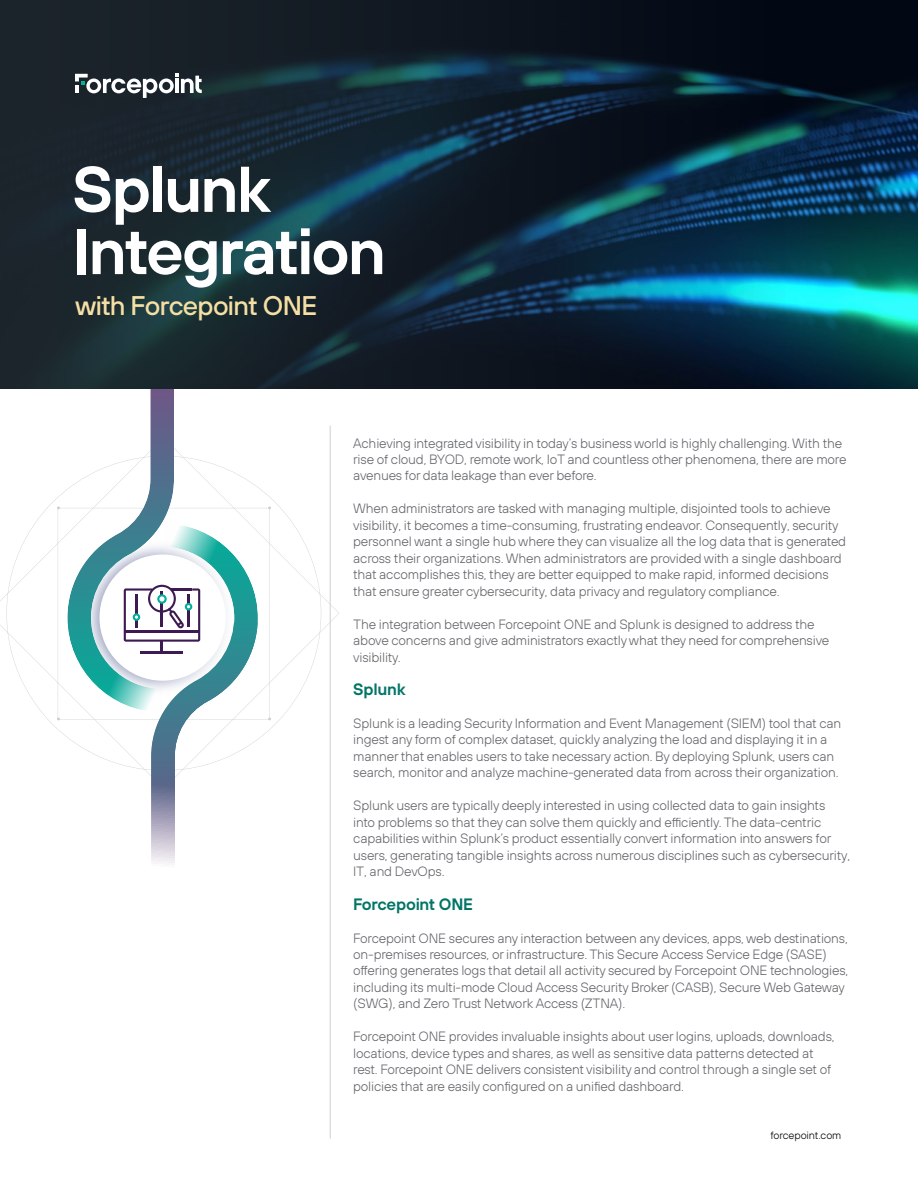
<style>
.page{position:relative;width:918px;height:1188px;background:#fff}
.page>*{position:absolute;margin:0;border:0;box-sizing:border-box;transform-origin:0 0}
.t1{font:600 64.5px/62.2px "FP Sans";letter-spacing:-.035em;color:#fff}
.t2{font:500 27px "FP Sans";letter-spacing:-.025em;color:#f6dfa4}
.t3{font:600 16.5px "FP Sans";letter-spacing:-.015em;color:#007565}
.t4{font:300 13.5px/16.5px "FP Sans";letter-spacing:-.015em;color:#636569}
.t5{font:300 10.8px "FP Sans";letter-spacing:-.01em;color:#000}
</style>
<div class="page">
<svg style="left:6px;top:488px;width:315px;height:283px"></svg>
<svg style="left:151px;top:712px;width:107px;height:151px"></svg>
<img style="left:784px;top:0;width:134px;height:389px">
<svg style="left:0;top:0;width:784px;height:389px;background:#122734"></svg>
<svg style="left:75px;top:74px;width:127px;height:24px"></svg>
<hr style="left:330px;top:426px;width:1px;height:713px;background:#ccd1d4">
<svg style="left:67px;top:389px;width:192px;height:323px"></svg>
<h1 class="t1" style="left:72px;top:156px;width:315px">Splunk<br>Integration</h1>
<h2 class="t2" style="left:75px;top:288px;width:244px">with Forcepoint ONE</h2>
<p class="t4" style="left:353px;top:434px;width:495px">Achieving integrated visibility in today’s business world is highly challenging. With the rise of cloud, BYOD, remote work, IoT and countless other phenomena, there are more avenues for data leakage than ever before.</p>
<p class="t4" style="left:353px;top:500px;width:495px">When administrators are tasked with managing multiple, disjointed tools to achieve visibility, it becomes a time-consuming, frustrating endeavor. Consequently, security personnel want a single hub where they can visualize all the log data that is generated across their organizations. When administrators are provided with a single dashboard that accomplishes this, they are better equipped to make rapid, informed decisions that ensure greater cybersecurity, data privacy and regulatory compliance.</p>
<p class="t4" style="left:353px;top:616px;width:478px">The integration between Forcepoint ONE and Splunk is designed to address the above concerns and give administrators exactly what they need for comprehensive visibility.</p>
<p class="t3" style="left:353px;top:678px;width:54px">Splunk</p>
<p class="t4" style="left:353px;top:715px;width:490px">Splunk is a leading Security Information and Event Management (SIEM) tool that can ingest any form of complex dataset, quickly analyzing the load and displaying it in a manner that enables users to take necessary action. By deploying Splunk, users can search, monitor and analyze machine-generated data from across their organization.</p>
<p class="t4" style="left:353px;top:797px;width:499px">Splunk users are typically deeply interested in using collected data to gain insights into problems so that they can solve them quickly and efficiently. The data-centric capabilities within Splunk’s product essentially convert information into answers for users, generating tangible insights across numerous disciplines such as cybersecurity, IT, and DevOps.</p>
<p class="t3" style="left:353px;top:893px;width:121px">Forcepoint ONE</p>
<p class="t4" style="left:353px;top:929px;width:497px">Forcepoint ONE secures any interaction between any devices, apps, web destinations, on-premises resources, or infrastructure. This Secure Access Service Edge (SASE) offering generates logs that detail all activity secured by Forcepoint ONE technologies, including its multi-mode Cloud Access Security Broker (CASB), Secure Web Gateway (SWG), and Zero Trust Network Access (ZTNA).</p>
<p class="t4" style="left:353px;top:1028px;width:483px">Forcepoint ONE provides invaluable insights about user logins, uploads, downloads, locations, device types and shares, as well as sensitive data patterns detected at rest. Forcepoint ONE delivers consistent visibility and control through a single set of policies that are easily configured on a unified dashboard.</p>
<p class="t5" style="left:771px;top:1128px;width:72px">forcepoint.com</p>
</div>
